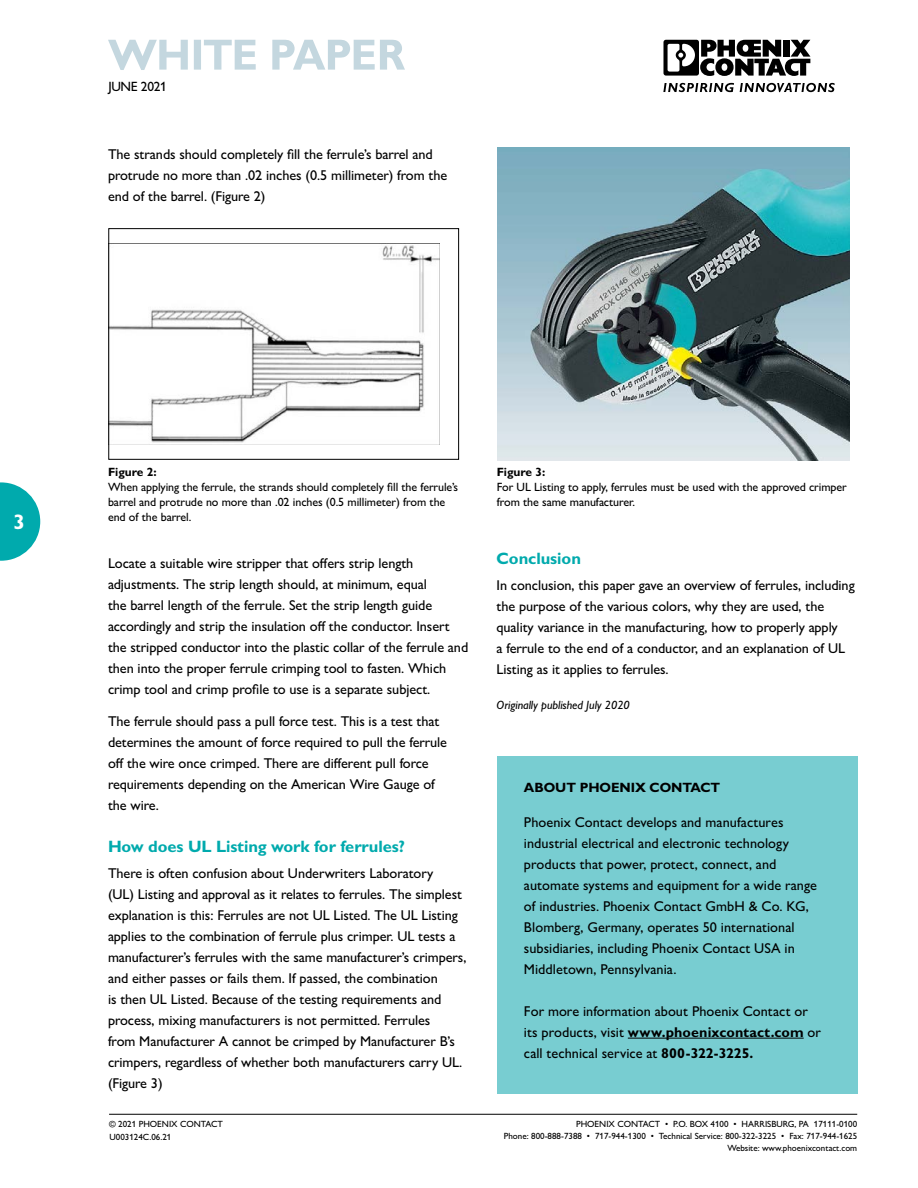
<style>
.page{position:relative;width:918px;height:1188px;background:#fff}
.page>*{position:absolute;margin:0;border:0;box-sizing:border-box;transform-origin:0 0}
.t1{font:700 21px "Px C Gill Alt One";color:#fff}
.t2{font:700 16.5px "Px C Gill Alt One";letter-spacing:-.005em;color:#00aaad}
.t3{font:14.25px/21px "Px C Gill Alt One";letter-spacing:-.005em;color:#000}
.t4{font:700 13.5px "Px C Gill Alt One";letter-spacing:-.005em;color:#000}
.t5{font:13.5px "Px C Gill Alt One";letter-spacing:-.025em;color:#000}
.t6{font:12px/15px "Px C Gill Alt One";letter-spacing:-.005em;color:#000}
.t7{font:italic 12px "Px C Gill Alt One";letter-spacing:-.005em;color:#000}
.t8{font:700 12px "Px C Gill Alt One";letter-spacing:-.005em;color:#000}
.t9{font:9px/12px "Px C Gill Alt One";color:#000;text-align:right}
.s1{font-weight:700}
</style>
<div class="page">
<svg style="left:663px;top:40px;width:147px;height:36px"></svg>
<svg style="left:663px;top:83px;width:71px;height:9px"></svg>
<svg style="left:740px;top:83px;width:95px;height:9px"></svg>
<svg style="left:108px;top:40px;width:297px;height:30px"></svg>
<hr style="left:109px;top:1114px;width:748px;height:1px;background:#000">
<svg style="left:0;top:482px;width:40px;height:79px"></svg>
<img style="left:110px;top:244px;width:330px;height:200px">
<div style="left:108px;top:228px;width:351px;height:232px;border:1px solid #000"></div>
<img style="left:497px;top:148px;width:353px;height:312px">
<div style="left:497px;top:756px;width:360px;height:338px;background:#78cdd1"></div>
<hr style="left:628px;top:1038px;width:176px;height:1px;background:#000">
<p class="t5" style="left:108px;top:79px;width:60px">JUNE 2021</p>
<p class="t3" style="left:108px;top:143px;width:341px">The strands should completely fill the ferrule’s barrel and protrude no more than .02 inches (0.5 millimeter) from the end of the barrel. (Figure 2)</p>
<h1 class="t1" style="left:14px;top:508px;width:13px">3</h1>
<p class="t8" style="left:108px;top:464px;width:50px">Figure 2:</p>
<p class="t6" style="left:108px;top:479px;width:352px">When applying the ferrule, the strands should completely fill the ferrule’s barrel and protrude no more than .02 inches (0.5 millimeter) from the end of the barrel.</p>
<p class="t3" style="left:108px;top:553px;width:362px">Locate a suitable wire stripper that offers strip length adjustments. The strip length should, at minimum, equal<br>the barrel length of the ferrule. Set the strip length guide accordingly and strip the insulation off the conductor. Insert the stripped conductor into the plastic collar of the ferrule and then into the proper ferrule crimping tool to fasten. Which crimp tool and crimp profile to use is a separate subject.</p>
<p class="t3" style="left:108px;top:710px;width:341px">The ferrule should pass a pull force test. This is a test that determines the amount of force required to pull the ferrule off the wire once crimped. There are different pull force requirements depending on the American Wire Gauge of the wire.</p>
<p class="t2" style="left:108px;top:836px;width:299px">How does UL Listing work for ferrules?</p>
<p class="t3" style="left:108px;top:863px;width:360px">There is often confusion about Underwriters Laboratory<br>(UL) Listing and approval as it relates to ferrules. The simplest explanation is this: Ferrules are not UL Listed. The UL Listing applies to the combination of ferrule plus crimper. UL tests a manufacturer’s ferrules with the same manufacturer’s crimpers, and either passes or fails them. If passed, the combination<br>is then UL Listed. Because of the testing requirements and process, mixing manufacturers is not permitted. Ferrules<br>from Manufacturer A cannot be crimped by Manufacturer B’s crimpers, regardless of whether both manufacturers carry UL. (Figure 3)</p>
<p class="t8" style="left:497px;top:464px;width:50px">Figure 3:</p>
<p class="t6" style="left:497px;top:479px;width:352px">For UL Listing to apply, ferrules must be used with the approved crimper from the same manufacturer.</p>
<p class="t2" style="left:497px;top:548px;width:86px">Conclusion</p>
<p class="t3" style="left:497px;top:575px;width:360px">In conclusion, this paper gave an overview of ferrules, including the purpose of the various colors, why they are used, the quality variance in the manufacturing, how to properly apply<br>a ferrule to the end of a conductor, and an explanation of UL Listing as it applies to ferrules.</p>
<p class="t7" style="left:497px;top:697px;width:135px">Originally published July 2020</p>
<p class="t4" style="left:524px;top:779px;width:198px">ABOUT PHOENIX CONTACT</p>
<p class="t3" style="left:524px;top:811px;width:295px">Phoenix Contact develops and manufactures industrial electrical and electronic technology products that power, protect, connect, and automate systems and equipment for a wide range of industries. Phoenix Contact GmbH &amp; Co. KG, Blomberg, Germany, operates 50 international subsidiaries, including Phoenix Contact USA in Middletown, Pennsylvania.</p>
<p class="t3" style="left:524px;top:1000px;width:299px">For more information about Phoenix Contact or its products, visit <span class="s1">www.phoenixcontact.com</span> or call technical service at <span class="s1">800-322-3225.</span></p>
<p class="t9" style="left:109px;top:1118px;width:115px">© 2021 PHOENIX CONTACT</p>
<p class="t9" style="left:504px;top:1118px;width:355px">PHOENIX CONTACT • P.O. BOX 4100 • HARRISBURG, PA 17111-0100<br>Phone: 800-888-7388 • 717-944-1300 • Technical Service: 800-322-3225 • Fax: 717-944-1625<br>Website: www.phoenixcontact.com</p>
<p class="t9" style="left:110px;top:1131px;width:63px">U003124C.06.21</p>
</div>
